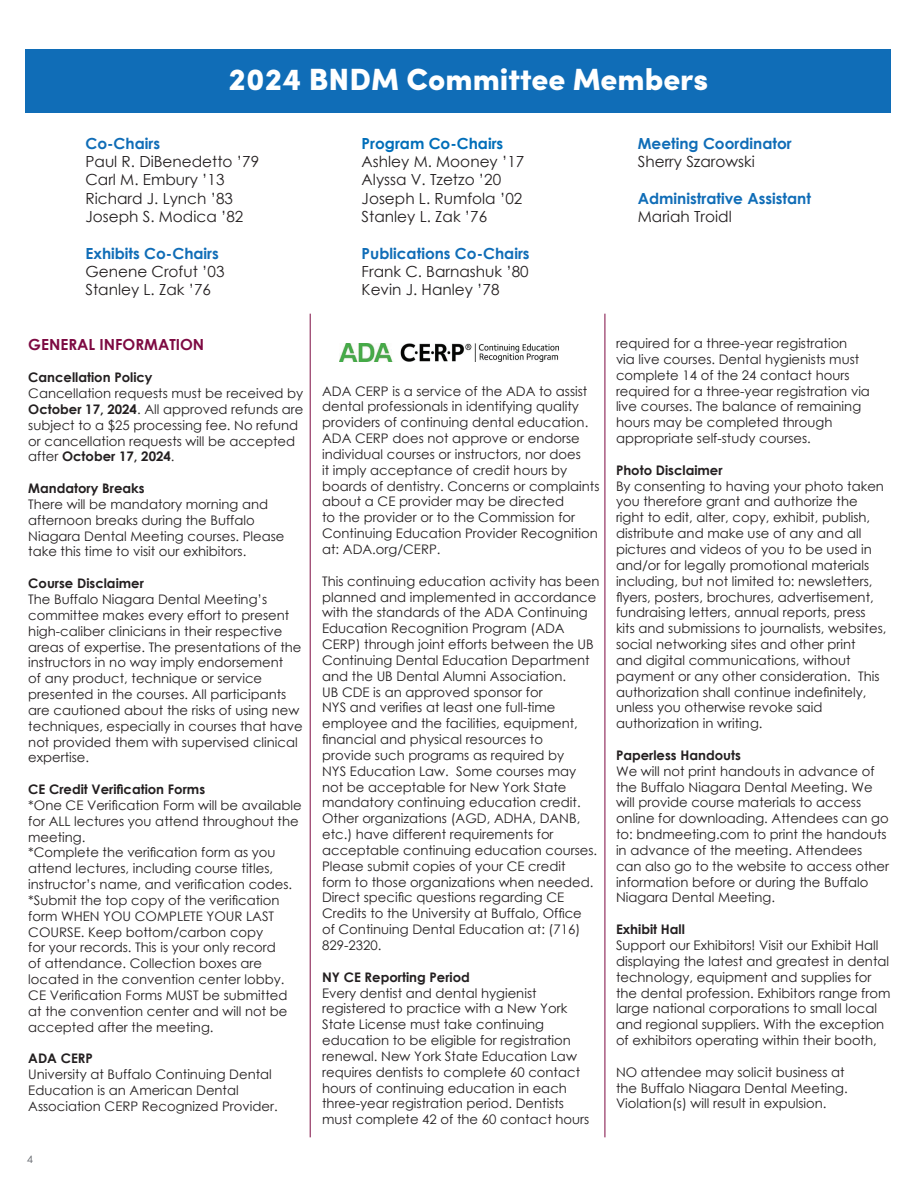
<style>
.page{position:relative;width:918px;height:1188px;background:#fff}
.page>*{position:absolute;margin:0;border:0;box-sizing:border-box;transform-origin:0 0}
.t1{font:900 30.75px "Sofia Pro";color:#fff}
.t2{font:15.3px/18.3px "Century Gothic";color:#231f20}
.t3{font:700 15.3px "Century Gothic";color:#106db7}
.t4{font:700 15.3px "Century Gothic";color:#7d0a42}
.t5{font:700 15.3px "Century Gothic";color:#006eb9}
.t6{font:13.2px/15.9px "Century Gothic";color:#231f20}
.t7{font:700 13.2px "Century Gothic";color:#231f20}
.t8{font:300 11.1px "Sofia Pro";color:#5f6369}
.s1{font-weight:700}
</style>
<div class="page">
<div style="left:25px;top:49px;width:865px;height:64px;background:#106db7"></div>
<hr style="left:310px;top:314px;width:1px;height:823px;background:#7d0a42">
<hr style="left:605px;top:314px;width:1px;height:823px;background:#7d0a42">
<img style="left:340px;top:343px;width:218px;height:19px">
<h1 class="t1" style="left:229px;top:55px;width:481px">2024 BNDM Committee Members</h1>
<p class="t3" style="left:86px;top:131px;width:76px">Co-Chairs</p>
<p class="t2" style="left:86px;top:152px;width:175px">Paul R. DiBenedetto ’79<br>Carl M. Embury ’13<br>Richard J. Lynch ’83<br>Joseph S. Modica ’82</p>
<p class="t3" style="left:86px;top:242px;width:135px">Exhibits Co-Chairs</p>
<p class="t2" style="left:86px;top:262px;width:141px">Genene Crofut ’03<br>Stanley L. Zak ’76</p>
<p class="t4" style="left:28px;top:332px;width:177px">GENERAL INFORMATION</p>
<p class="t7" style="left:28px;top:367px;width:126px">Cancellation Policy</p>
<p class="t6" style="left:28px;top:385px;width:277px">Cancellation requests must be received by <span class="s1">October 17, 2024</span>. All approved refunds are subject to a $25 processing fee. No refund or cancellation requests will be accepted after <span class="s1">October 17, 2024</span>.</p>
<p class="t7" style="left:28px;top:478px;width:118px">Mandatory Breaks</p>
<p class="t6" style="left:28px;top:496px;width:258px">There will be mandatory morning and afternoon breaks during the Buffalo Niagara Dental Meeting courses. Please take this time to visit our exhibitors.</p>
<p class="t7" style="left:28px;top:573px;width:117px">Course Disclaimer</p>
<p class="t6" style="left:28px;top:591px;width:276px">The Buffalo Niagara Dental Meeting’s committee makes every effort to present high-caliber clinicians in their respective areas of expertise. The presentations of the instructors in no way imply endorsement<br>of any product, technique or service presented in the courses. All participants are cautioned about the risks of using new techniques, especially in courses that have not provided them with supervised clinical expertise.</p>
<p class="t7" style="left:28px;top:779px;width:178px">CE Credit Verification Forms</p>
<p class="t6" style="left:28px;top:797px;width:275px">*One CE Verification Form will be available for ALL lectures you attend throughout the meeting.<br>*Complete the verification form as you attend lectures, including course titles, instructor’s name, and verification codes. *Submit the top copy of the verification form WHEN YOU COMPLETE YOUR LAST COURSE. Keep bottom/carbon copy<br>for your records. This is your only record<br>of attendance. Collection boxes are located in the convention center lobby.<br>CE Verification Forms MUST be submitted at the convention center and will not be accepted after the meeting.</p>
<p class="t7" style="left:28px;top:1049px;width:66px">ADA CERP</p>
<p class="t6" style="left:28px;top:1066px;width:251px">University at Buffalo Continuing Dental<br>Education is an American Dental<br>Association CERP Recognized Provider.</p>
<p class="t8" style="left:27px;top:1151px;width:8px">4</p>
<p class="t5" style="left:362px;top:131px;width:143px">Program Co-Chairs</p>
<p class="t2" style="left:362px;top:152px;width:164px">Ashley M. Mooney ’17<br>Alyssa V. Tzetzo ’20<br>Joseph L. Rumfola ’02<br>Stanley L. Zak ’76</p>
<p class="t3" style="left:362px;top:242px;width:169px">Publications Co-Chairs</p>
<p class="t2" style="left:362px;top:262px;width:169px">Frank C. Barnashuk ’80<br>Kevin J. Hanley ’78</p>
<p class="t6" style="left:322px;top:383px;width:279px">ADA CERP is a service of the ADA to assist dental professionals in identifying quality providers of continuing dental education.<br>ADA CERP does not approve or endorse individual courses or instructors, nor does<br>it imply acceptance of credit hours by boards of dentistry. Concerns or complaints about a CE provider may be directed<br>to the provider or to the Commission for Continuing Education Provider Recognition at: ADA.org/CERP.</p>
<p class="t6" style="left:322px;top:573px;width:279px">This continuing education activity has been planned and implemented in accordance with the standards of the ADA Continuing Education Recognition Program (ADA CERP) through joint efforts between the UB Continuing Dental Education Department and the UB Dental Alumni Association.<br>UB CDE is an approved sponsor for<br>NYS and verifies at least one full-time employee and the facilities, equipment, financial and physical resources to<br>provide such programs as required by<br>NYS Education Law. Some courses may not be acceptable for New York State mandatory continuing education credit.<br>Other organizations (AGD, ADHA, DANB, etc.) have different requirements for acceptable continuing education courses.<br>Please submit copies of your CE credit<br>form to those organizations when needed.<br>Direct specific questions regarding CE Credits to the University at Buffalo, Office<br>of Continuing Dental Education at: (716)<br>829-2320.</p>
<p class="t7" style="left:322px;top:967px;width:149px">NY CE Reporting Period</p>
<p class="t6" style="left:322px;top:985px;width:269px">Every dentist and dental hygienist registered to practice with a New York State License must take continuing education to be eligible for registration renewal. New York State Education Law requires dentists to complete 60 contact hours of continuing education in each three-year registration period. Dentists must complete 42 of the 60 contact hours</p>
<p class="t3" style="left:638px;top:131px;width:155px">Meeting Coordinator</p>
<p class="t2" style="left:638px;top:152px;width:119px">Sherry Szarowski</p>
<p class="t3" style="left:638px;top:186px;width:175px">Administrative Assistant</p>
<p class="t2" style="left:638px;top:207px;width:95px">Mariah Troidl</p>
<p class="t6" style="left:616px;top:335px;width:256px">required for a three-year registration<br>via live courses. Dental hygienists must complete 14 of the 24 contact hours required for a three-year registration via live courses. The balance of remaining hours may be completed through appropriate self-study courses.</p>
<p class="t7" style="left:616px;top:460px;width:108px">Photo Disclaimer</p>
<p class="t6" style="left:616px;top:478px;width:272px">By consenting to having your photo taken you therefore grant and authorize the right to edit, alter, copy, exhibit, publish, distribute and make use of any and all pictures and videos of you to be used in and/or for legally promotional materials including, but not limited to: newsletters, flyers, posters, brochures, advertisement, fundraising letters, annual reports, press kits and submissions to journalists, websites, social networking sites and other print<br>and digital communications, without payment or any other consideration. This authorization shall continue indefinitely, unless you otherwise revoke said authorization in writing.</p>
<p class="t7" style="left:616px;top:745px;width:126px">Paperless Handouts</p>
<p class="t6" style="left:616px;top:763px;width:275px">We will not print handouts in advance of the Buffalo Niagara Dental Meeting. We will provide course materials to access online for downloading. Attendees can go to: bndmeeting.com to print the handouts in advance of the meeting. Attendees can also go to the website to access other information before or during the Buffalo Niagara Dental Meeting.</p>
<p class="t7" style="left:616px;top:919px;width:70px">Exhibit Hall</p>
<p class="t6" style="left:616px;top:937px;width:276px">Support our Exhibitors! Visit our Exhibit Hall displaying the latest and greatest in dental technology, equipment and supplies for the dental profession. Exhibitors range from large national corporations to small local and regional suppliers. With the exception of exhibitors operating within their booth,</p>
<p class="t6" style="left:616px;top:1064px;width:233px">NO attendee may solicit business at the Buffalo Niagara Dental Meeting.<br>Violation(s) will result in expulsion.</p>
</div>
